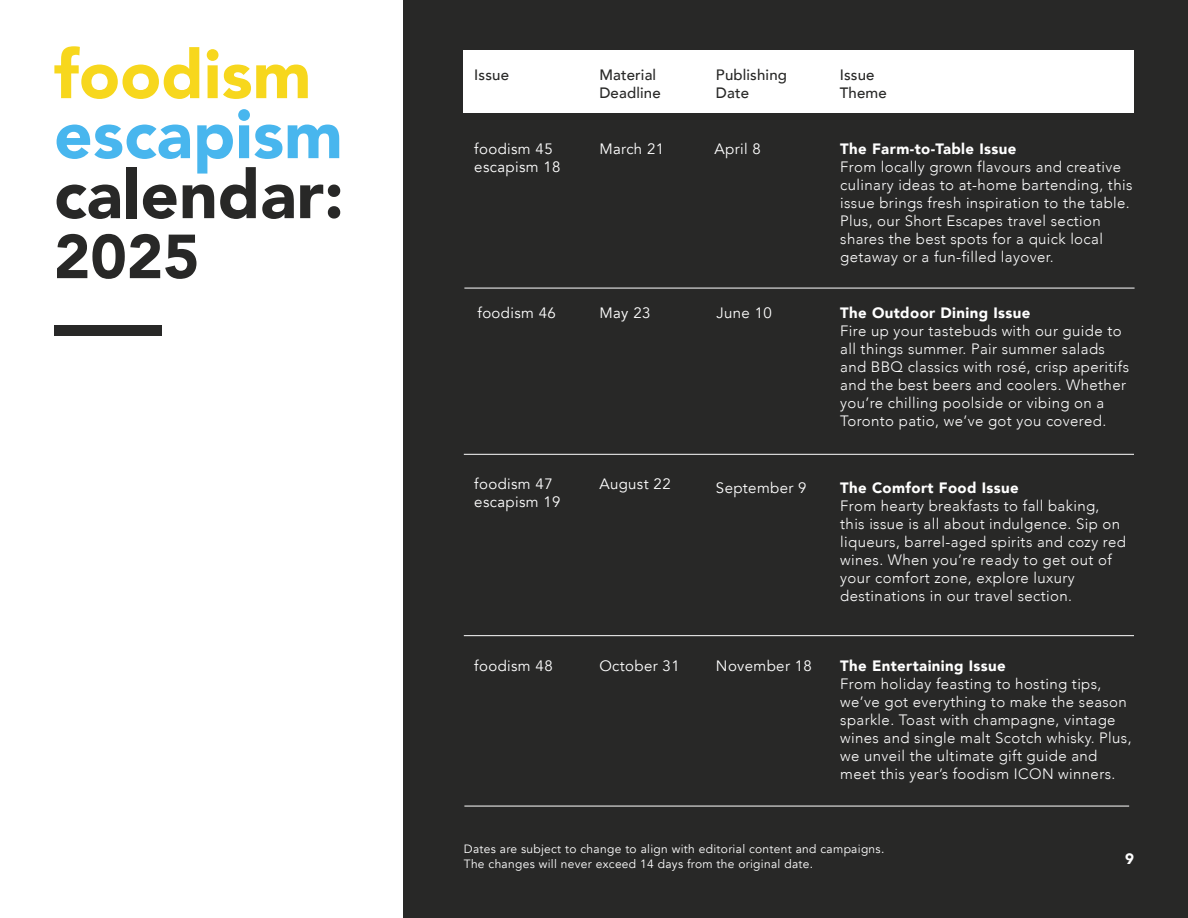
<style>
.page{position:relative;width:1188px;height:918px;background:#fff}
.page>*{position:absolute;margin:0;border:0;box-sizing:border-box;transform-origin:0 0}
.t1{font:900 67.5px/60px "Avenir";color:#282827}
.t2{font:900 67.5px "Avenir";color:#f7d71d}
.t3{font:900 61.5px "Avenir";color:#282827}
.t4{font:300 15px/18px "Avenir";letter-spacing:.025em;color:#fff}
.t5{font:15px "Avenir";letter-spacing:.025em;color:#fff}
.t6{font:900 15px "Avenir";letter-spacing:.025em;color:#fff}
.t7{font:500 15px/18px "Avenir";letter-spacing:.01em;color:#282827}
.t8{font:12px/14.4px "Avenir";letter-spacing:.025em;color:#fff}
.s1{color:#48b6ee}
</style>
<div class="page">
<div style="left:403px;top:0;width:785px;height:918px;background:#282827"></div>
<div style="left:54px;top:326px;width:108px;height:10px;background:#282827"></div>
<hr style="left:464px;top:288px;width:671px;height:1px;background:#fff">
<hr style="left:464px;top:454px;width:670px;height:1px;background:#fff">
<hr style="left:464px;top:635px;width:670px;height:1px;background:#fff">
<div style="left:464px;top:50px;width:670px;height:62px;background:#fff"></div>
<hr style="left:464px;top:806px;width:665px;height:1px;background:#fff">
<p class="t2" style="left:54px;top:17px;width:259px">foodism</p>
<p class="t1" style="left:54px;top:103px;width:292px"><span class="s1">escapism </span>calendar:</p>
<p class="t3" style="left:54px;top:204px;width:147px">2025</p>
<p class="t7" style="left:474px;top:65px;width:36px">Issue</p>
<p class="t7" style="left:599px;top:65px;width:63px">Material<br>Deadline</p>
<p class="t7" style="left:716px;top:65px;width:73px">Publishing<br>Date</p>
<p class="t7" style="left:840px;top:65px;width:49px">Issue<br>Theme</p>
<p class="t5" style="left:474px;top:139px;width:80px">foodism 45</p>
<p class="t5" style="left:474px;top:157px;width:88px">escapism 18</p>
<p class="t5" style="left:599px;top:139px;width:66px">March 21</p>
<p class="t5" style="left:714px;top:139px;width:48px">April 8</p>
<p class="t6" style="left:840px;top:135px;width:178px">The Farm-to-Table Issue</p>
<p class="t4" style="left:840px;top:157px;width:294px">From locally grown flavours and creative culinary ideas to at-home bartending, this issue brings fresh inspiration to the table.<br>Plus, our Short Escapes travel section shares the best spots for a quick local</p>
<p class="t4" style="left:840px;top:247px;width:215px">getaway or a fun-filled layover.</p>
<p class="t5" style="left:478px;top:304px;width:80px">foodism 46</p>
<p class="t5" style="left:599px;top:304px;width:53px">May 23</p>
<p class="t5" style="left:716px;top:304px;width:57px">June 10</p>
<p class="t6" style="left:840px;top:300px;width:192px">The Outdoor Dining Issue</p>
<p class="t4" style="left:840px;top:322px;width:290px">Fire up your tastebuds with our guide to all things summer. Pair summer salads and BBQ classics with rosé, crisp aperitifs and the best beers and coolers. Whether you’re chilling poolside or vibing on a Toronto patio, we’ve got you covered.</p>
<p class="t5" style="left:474px;top:475px;width:80px">foodism 47</p>
<p class="t5" style="left:474px;top:493px;width:88px">escapism 19</p>
<p class="t5" style="left:599px;top:475px;width:73px">August 22</p>
<p class="t5" style="left:716px;top:478px;width:92px">September 9</p>
<p class="t6" style="left:840px;top:475px;width:180px">The Comfort Food Issue</p>
<p class="t4" style="left:840px;top:496px;width:287px">From hearty breakfasts to fall baking, this issue is all about indulgence. Sip on liqueurs, barrel-aged spirits and cozy red wines. When you’re ready to get out of your comfort zone, explore luxury destinations in our travel section.</p>
<p class="t5" style="left:474px;top:657px;width:80px">foodism 48</p>
<p class="t5" style="left:599px;top:657px;width:82px">October 31</p>
<p class="t5" style="left:716px;top:657px;width:98px">November 18</p>
<p class="t6" style="left:840px;top:653px;width:167px">The Entertaining Issue</p>
<p class="t4" style="left:840px;top:675px;width:293px">From holiday feasting to hosting tips, we’ve got everything to make the season sparkle. Toast with champagne, vintage wines and single malt Scotch whisky. Plus, we unveil the ultimate gift guide and meet this year’s foodism ICON winners.</p>
<p class="t8" style="left:464px;top:842px;width:422px">Dates are subject to change to align with editorial content and campaigns.<br>The changes will never exceed 14 days from the original date.</p>
<p class="t6" style="left:1125px;top:846px;width:10px">9</p>
</div>
